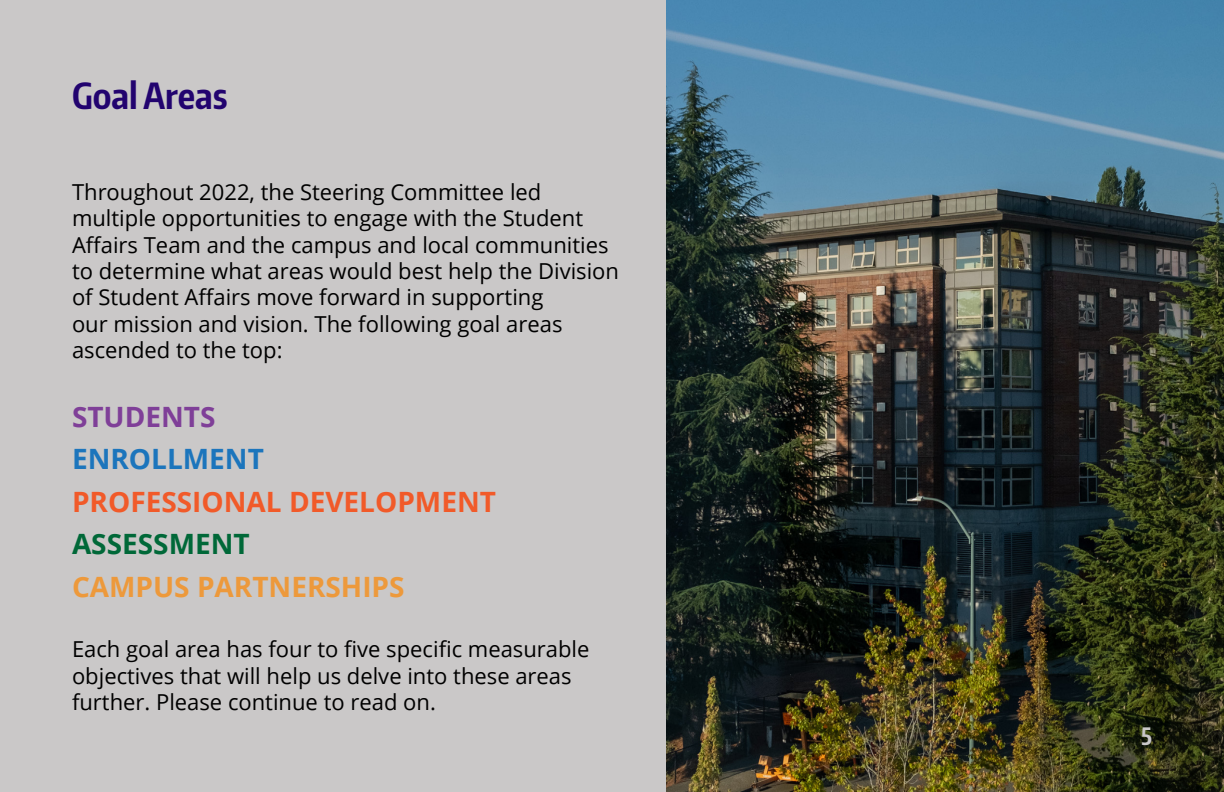
<style>
.page{position:relative;width:1224px;height:792px;background:#fff}
.page>*{position:absolute;margin:0;border:0;box-sizing:border-box;transform-origin:0 0}
.t1{font:700 36px "Encode Sans Compressed";color:#22036f}
.t2{font:700 28px "Open Sans";color:#f15a29}
.t3{font:700 28px "Open Sans";color:#ed993b}
.t4{font:700 28px "Open Sans";color:#1c75bc}
.t5{font:700 28px "Open Sans";color:#006838}
.t6{font:700 28px "Open Sans";color:#7f3f98}
.t7{font:700 24px "Encode Sans Compressed";color:#cac8c8}
.t8{font:22px/26.4px "Open Sans";color:#000}
</style>
<div class="page">
<img style="left:666px;top:0;width:558px;height:792px">
<div style="left:0;top:0;width:666px;height:792px;background:#cac8c8"></div>
<p class="t1" style="left:72px;top:72px;width:157px">Goal Areas</p>
<p class="t8" style="left:72px;top:178px;width:549px">Throughout 2022, the Steering Committee led multiple opportunities to engage with the Student Affairs Team and the campus and local communities to determine what areas would best help the Division of Student Affairs move forward in supporting<br>our mission and vision. The following goal areas ascended to the top:</p>
<p class="t6" style="left:72px;top:397px;width:145px">STUDENTS</p>
<p class="t4" style="left:72px;top:439px;width:193px">ENROLLMENT</p>
<p class="t2" style="left:72px;top:482px;width:426px">PROFESSIONAL DEVELOPMENT</p>
<p class="t5" style="left:72px;top:524px;width:179px">ASSESSMENT</p>
<p class="t3" style="left:72px;top:567px;width:334px">CAMPUS PARTNERSHIPS</p>
<p class="t8" style="left:72px;top:636px;width:519px">Each goal area has four to five specific measurable objectives that will help us delve into these areas further. Please continue to read on.</p>
<p class="t7" style="left:1141px;top:720px;width:12px">5</p>
</div>
